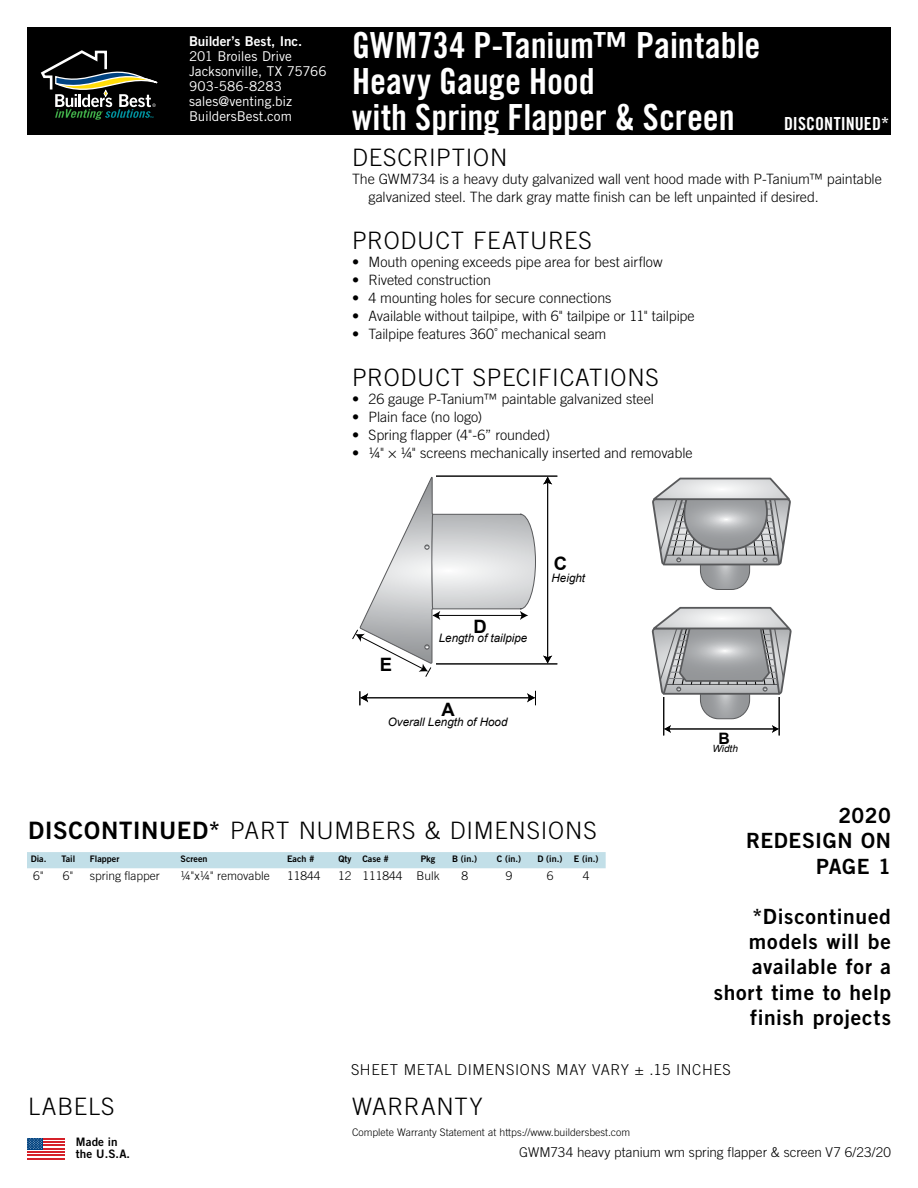
<style>
.page{position:relative;width:918px;height:1188px;background:#fff}
.page>*{position:absolute;margin:0;border:0;box-sizing:border-box;transform-origin:0 0}
.t1{font:36px/36px "Trade Gothic LT Std Bd Cn 20";color:#fff}
.t2{font:300 24px "Trade Gothic LT Std";letter-spacing:.03em;color:#000}
.t3{font:21px/25.2px "Trade Gothic LT Std Bd 2";letter-spacing:.03em;color:#000;text-align:right}
.t4{font:700 18.45px "Arial";color:#000}
.t5{font:18px "Trade Gothic LT Std Bd Cn 20";letter-spacing:.005em;color:#fff}
.t6{font:700 15.75px "Arial";color:#000}
.t7{font:300 15px "Trade Gothic LT Std";letter-spacing:.045em;color:#000}
.t8{font:300 14.25px/18px "Trade Gothic LT Std";letter-spacing:-.005em;color:#000}
.t9{font:13.5px/15px "Trade Gothic LT Std";letter-spacing:-.005em;color:#fff}
.t10{font:300 13.5px "Trade Gothic LT Std";color:#000}
.t11{font:13.5px "Trade Gothic LT Std Bd 2";letter-spacing:-.005em;color:#fff}
.t12{font:300 12px "Trade Gothic LT Std";color:#000}
.t13{font:italic 11.7px "Arial";color:#000}
.t14{font:11.7px/12.5px "Trade Gothic LT Std Bd 2";letter-spacing:.01em;color:#000}
.t15{font:300 10.5px "Trade Gothic LT Std";color:#000}
.t16{font:italic 9.9px "Arial";color:#000}
.t17{font:9px "Trade Gothic LT Std Bd 2";color:#000}
.s1{font-family:"Trade Gothic LT Std Bd 2";font-weight:400}
</style>
<div class="page">
<svg style="left:27px;top:1149px;width:38px;height:6px"></svg>
<hr style="left:43px;top:1148px;width:22px;height:2px;background:#d52029">
<hr style="left:27px;top:1151px;width:38px;height:2px;background:#d52029">
<hr style="left:27px;top:1155px;width:38px;height:1px;background:#d52029">
<hr style="left:27px;top:1158px;width:38px;height:2px;background:#d52029">
<div style="left:27px;top:1138px;width:15px;height:12px;background:#004280"></div>
<svg style="left:27px;top:1138px;width:38px;height:11px"></svg>
<div style="left:28px;top:28px;width:862px;height:106px;background:#000"></div>
<div style="left:27px;top:27px;width:864px;height:108px;border:2px solid #000"></div>
<svg style="left:40px;top:50px;width:118px;height:70px"></svg>
<div style="left:27px;top:852px;width:579px;height:16px;background:#c2dfe8"></div>
<svg style="left:352px;top:477px;width:184px;height:200px"></svg>
<hr style="left:366px;top:697px;width:164px;height:1px;background:#000">
<svg style="left:359px;top:691px;width:9px;height:14px"></svg>
<svg style="left:527px;top:691px;width:9px;height:14px"></svg>
<hr style="left:547px;top:482px;width:1px;height:176px;background:#000">
<svg style="left:543px;top:477px;width:9px;height:7px"></svg>
<svg style="left:543px;top:656px;width:9px;height:7px"></svg>
<hr style="left:436px;top:663px;width:121px;height:1px;background:#000">
<hr style="left:436px;top:476px;width:121px;height:1px;background:#000">
<svg style="left:652px;top:477px;width:139px;height:113px"></svg>
<svg style="left:651px;top:606px;width:141px;height:127px"></svg>
<hr style="left:663px;top:697px;width:1px;height:38px;background:#000">
<hr style="left:779px;top:697px;width:1px;height:38px;background:#000">
<p class="t11" style="left:189px;top:33px;width:115px">Builder’s Best, Inc.</p>
<p class="t9" style="left:189px;top:49px;width:139px">201 Broiles Drive<br>Jacksonville, TX 75766<br>903-586-8283 sales@venting.biz<br>BuildersBest.com</p>
<h1 class="t1" style="left:352px;top:27px;width:410px">GWM734 P-Tanium™ Paintable<br>Heavy Gauge Hood<br>with Spring Flapper &amp; Screen</h1>
<p class="t5" style="left:784px;top:113px;width:107px">DISCONTINUED*</p>
<h2 class="t2" style="left:352px;top:144px;width:157px">DESCRIPTION</h2>
<p class="t8" style="left:369px;top:170px;width:515px;text-indent:-17px">The GWM734 is a heavy duty galvanized wall vent hood made with P-Tanium™ paintable galvanized steel. The dark gray matte finish can be left unpainted if desired.</p>
<h2 class="t2" style="left:352px;top:226px;width:241px">PRODUCT FEATURES</h2>
<p class="t8" style="left:352px;top:253px;width:312px">• Mouth opening exceeds pipe area for best airflow</p>
<p class="t8" style="left:352px;top:271px;width:140px">• Riveted construction</p>
<p class="t8" style="left:352px;top:289px;width:261px">• 4 mounting holes for secure connections</p>
<p class="t8" style="left:352px;top:307px;width:344px">• Available without tailpipe, with 6" tailpipe or 11" tailpipe</p>
<p class="t8" style="left:352px;top:325px;width:256px">• Tailpipe features 360˚ mechanical seam</p>
<h2 class="t2" style="left:352px;top:363px;width:308px">PRODUCT SPECIFICATIONS</h2>
<p class="t8" style="left:352px;top:390px;width:303px">• 26 gauge P-Tanium™ paintable galvanized steel</p>
<p class="t8" style="left:352px;top:408px;width:132px">• Plain face (no logo)</p>
<p class="t8" style="left:352px;top:426px;width:200px">• Spring flapper (4"-6” rounded)</p>
<p class="t8" style="left:352px;top:444px;width:342px">• ¼" × ¼" screens mechanically inserted and removable</p>
<p class="t4" style="left:380px;top:652px;width:14px">E</p>
<p class="t4" style="left:473px;top:614px;width:15px">D</p>
<p class="t13" style="left:439px;top:630px;width:90px">Length of tailpipe</p>
<p class="t4" style="left:441px;top:697px;width:15px">A</p>
<p class="t13" style="left:388px;top:714px;width:121px">Overall Length of Hood</p>
<p class="t4" style="left:554px;top:551px;width:15px">C</p>
<p class="t13" style="left:552px;top:570px;width:35px">Height</p>
<p class="t6" style="left:719px;top:728px;width:13px">B</p>
<p class="t16" style="left:713px;top:742px;width:27px">Width</p>
<h2 class="t2" style="left:28px;top:816px;width:570px"><span class="s1">DISCONTINUED*</span> PART NUMBERS &amp; DIMENSIONS</h2>
<p class="t17" style="left:31px;top:853px;width:17px">Dia.</p>
<p class="t17" style="left:61px;top:853px;width:15px">Tail</p>
<p class="t17" style="left:90px;top:853px;width:31px">Flapper</p>
<p class="t17" style="left:181px;top:853px;width:28px">Screen</p>
<p class="t17" style="left:287px;top:853px;width:29px">Each #</p>
<p class="t17" style="left:338px;top:853px;width:52px">Qty Case #</p>
<p class="t17" style="left:421px;top:853px;width:16px">Pkg</p>
<p class="t17" style="left:452px;top:853px;width:26px">B (in.)</p>
<p class="t17" style="left:497px;top:853px;width:26px">C (in.)</p>
<p class="t17" style="left:538px;top:853px;width:26px">D (in.)</p>
<p class="t17" style="left:574px;top:853px;width:26px">E (in.)</p>
<p class="t12" style="left:33px;top:869px;width:12px">6"</p>
<p class="t12" style="left:63px;top:869px;width:12px">6"</p>
<p class="t12" style="left:90px;top:869px;width:72px">spring flapper</p>
<p class="t12" style="left:181px;top:869px;width:91px">¼"x¼" removable</p>
<p class="t12" style="left:287px;top:869px;width:35px">11844</p>
<p class="t12" style="left:338px;top:869px;width:103px">12 111844 Bulk</p>
<p class="t12" style="left:461px;top:869px;width:8px">8</p>
<p class="t12" style="left:506px;top:869px;width:8px">9</p>
<p class="t12" style="left:547px;top:869px;width:8px">6</p>
<p class="t12" style="left:583px;top:869px;width:8px">4</p>
<h3 class="t3" style="left:746px;top:803px;width:146px">2020<br>REDESIGN ON<br>PAGE 1</h3>
<h3 class="t3" style="left:714px;top:904px;width:179px">*Discontinued models will be available for a short time to help finish projects</h3>
<h2 class="t2" style="left:28px;top:1092px;width:88px">LABELS</h2>
<p class="t14" style="left:76px;top:1135px;width:56px">Made in the U.S.A.</p>
<p class="t7" style="left:351px;top:1060px;width:381px">SHEET METAL DIMENSIONS MAY VARY ± .15 INCHES</p>
<h2 class="t2" style="left:352px;top:1092px;width:132px">WARRANTY</h2>
<p class="t15" style="left:352px;top:1126px;width:280px">Complete Warranty Statement at https://www.buildersbest.com</p>
<p class="t10" style="left:519px;top:1144px;width:373px">GWM734 heavy ptanium wm spring flapper &amp; screen V7 6/23/20</p>
</div>
